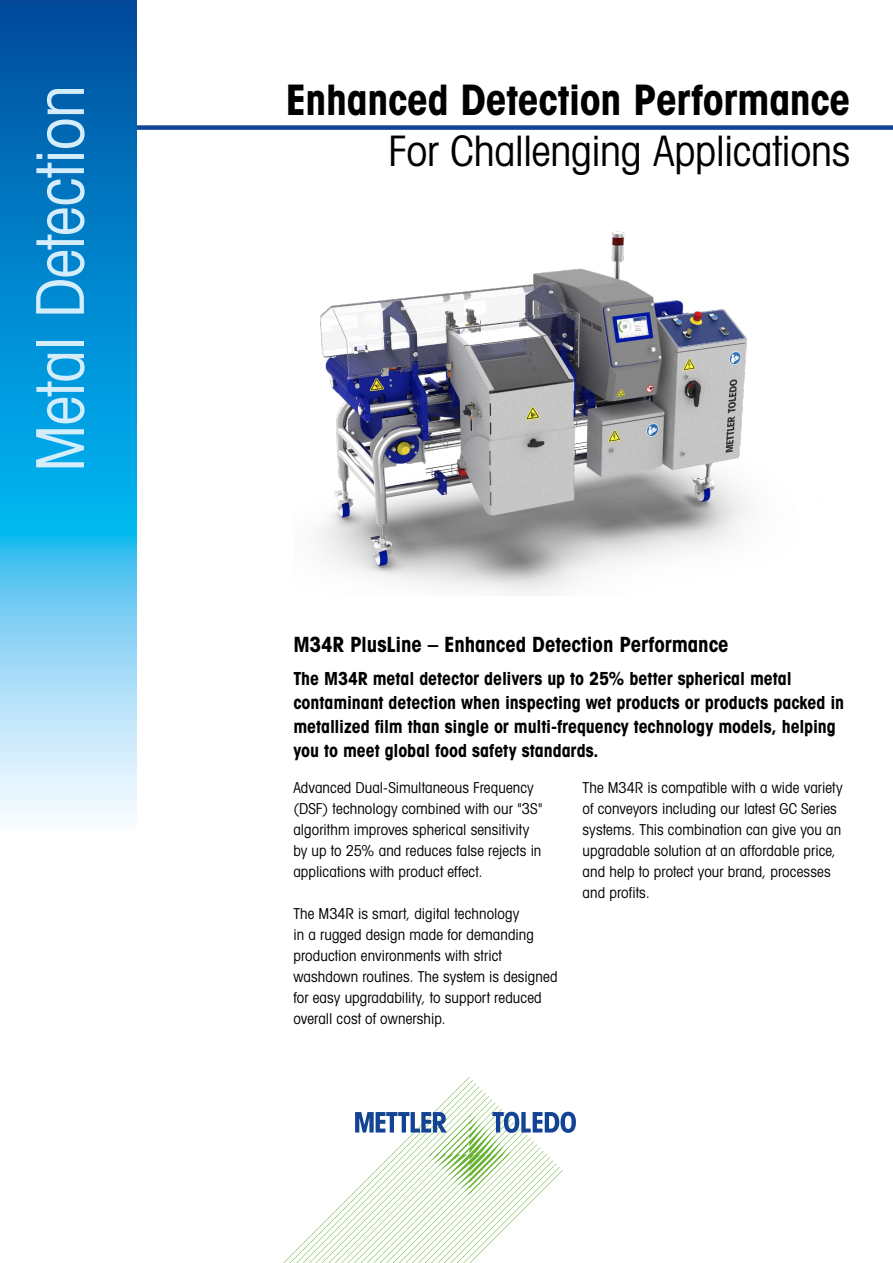
<style>
.page{position:relative;width:893px;height:1263px;background:#fff}
.page>*{position:absolute;margin:0;border:0;box-sizing:border-box;transform-origin:0 0}
.t1{font:66px "Avant Gardefor MT Bk";letter-spacing:-.01em;color:#d4edfc}
.t2{font:42px "Avant Gardefor MT Bd";letter-spacing:-.01em;color:#000}
.t3{font:42px "Avant Gardefor MT Bk";letter-spacing:-.005em;color:#000}
.t4{font:21px "Avant Gardefor MT Bd";letter-spacing:-.005em;color:#000}
.t5{font:18px/24px "Avant Gardefor MT Bd";letter-spacing:-.005em;color:#000}
.t6{font:15px/21px "Avant Gardefor MT Bk";letter-spacing:.005em;color:#000}
</style>
<div class="page">
<div style="left:0;top:125px;width:893px;height:5px;background:#134395"></div>
<svg style="left:0;top:0;width:136px;height:817px;background:#36a1d9"></svg>
<svg style="left:283px;top:1077px;width:293px;height:186px"></svg>
<img style="left:320px;top:231px;width:428px;height:362px">
<h1 class="t1" style="left:19px;top:472px;width:389px;rotate:-90deg">Metal Detection</h1>
<h2 class="t2" style="left:285px;top:73px;width:567px">Enhanced Detection Performance</h2>
<h2 class="t3" style="left:388px;top:125px;width:464px">For Challenging Applications</h2>
<h3 class="t4" style="left:293px;top:631px;width:437px">M34R PlusLine – Enhanced Detection Performance</h3>
<p class="t5" style="left:293px;top:666px;width:552px">The M34R metal detector delivers up to 25% better spherical metal contaminant detection when inspecting wet products or products packed in metallized film than single or multi-frequency technology models, helping you to meet global food safety standards.</p>
<p class="t6" style="left:583px;top:777px;width:262px">The M34R is compatible with a wide variety of conveyors including our latest GC Series systems. This combination can give you an upgradable solution at an affordable price, and help to protect your brand, processes and profits.</p>
<p class="t6" style="left:293px;top:777px;width:251px">Advanced Dual-Simultaneous Frequency (DSF) technology combined with our "3S" algorithm improves spherical sensitivity by up to 25% and reduces false rejects in applications with product effect.</p>
<p class="t6" style="left:293px;top:903px;width:266px">The M34R is smart, digital technology<br>in a rugged design made for demanding production environments with strict washdown routines. The system is designed for easy upgradability, to support reduced overall cost of ownership.</p>
</div>
